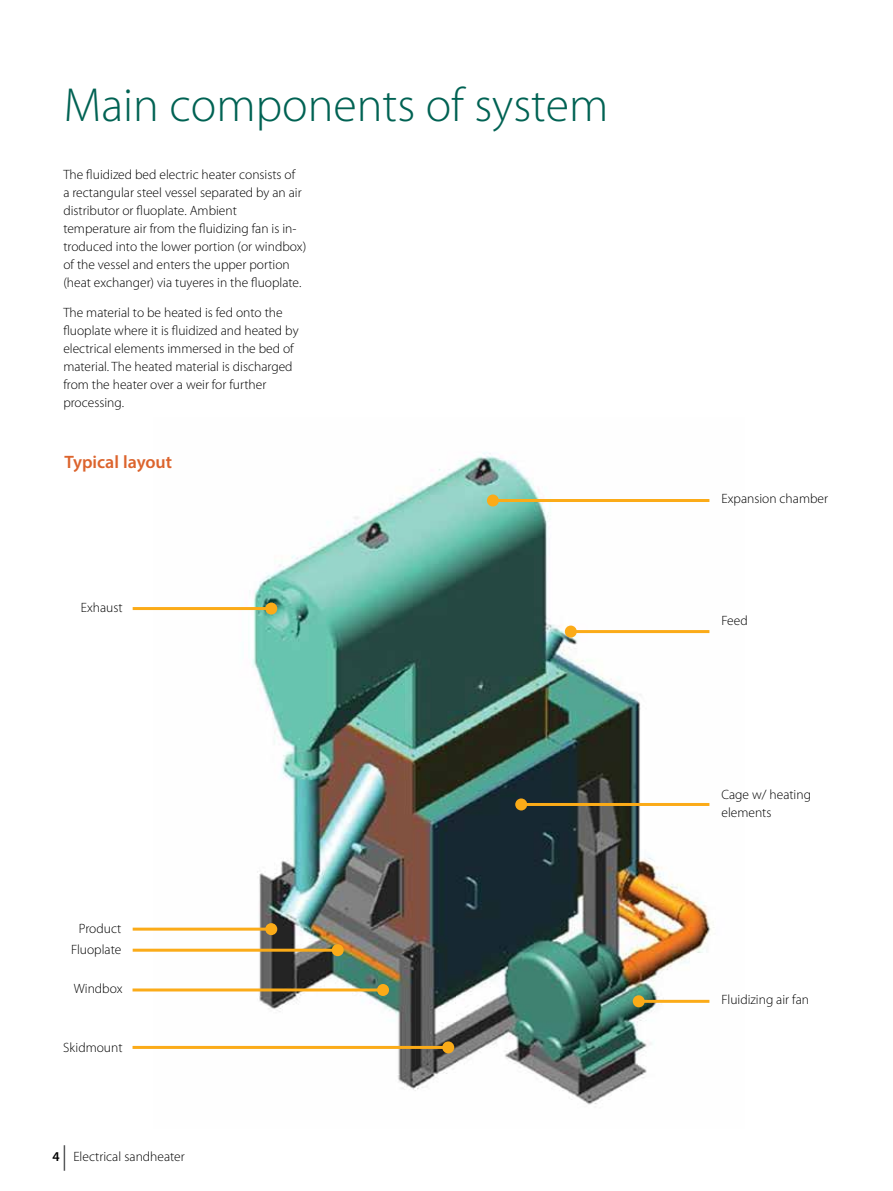
<style>
.page{position:relative;width:893px;height:1191px;background:#fff}
.page>*{position:absolute;margin:0;border:0;box-sizing:border-box;transform-origin:0 0}
.t1{font:300 48px "Myriad Pro";color:#006253}
.t2{font:600 18px "Myriad Pro";color:#dc642d}
.t3{font:300 13.5px/18px "Myriad Pro";color:#000}
.s1{font-weight:600}
</style>
<div class="page">
<svg style="left:64px;top:1145px;width:1px;height:25px"></svg>
<img style="left:154px;top:452px;width:560px;height:653px">
<hr style="left:493px;top:499px;width:216px;height:3px;background:#fbab18">
<div style="left:487px;top:494px;width:12px;height:12px;background:#fbab18;border-radius:50%"></div>
<hr style="left:571px;top:630px;width:138px;height:3px;background:#fbab18">
<div style="left:565px;top:625px;width:12px;height:12px;background:#fbab18;border-radius:50%"></div>
<hr style="left:521px;top:803px;width:188px;height:3px;background:#fbab18">
<div style="left:515px;top:798px;width:12px;height:12px;background:#fbab18;border-radius:50%"></div>
<hr style="left:639px;top:999px;width:70px;height:3px;background:#fbab18">
<div style="left:633px;top:995px;width:12px;height:12px;background:#fbab18;border-radius:50%"></div>
<hr style="left:133px;top:607px;width:138px;height:3px;background:#fbab18">
<div style="left:265px;top:602px;width:12px;height:12px;background:#fbab18;border-radius:50%"></div>
<hr style="left:133px;top:927px;width:138px;height:3px;background:#fbab18">
<div style="left:265px;top:923px;width:12px;height:12px;background:#fbab18;border-radius:50%"></div>
<hr style="left:133px;top:948px;width:205px;height:3px;background:#fbab18">
<div style="left:332px;top:944px;width:12px;height:12px;background:#fbab18;border-radius:50%"></div>
<hr style="left:133px;top:988px;width:250px;height:3px;background:#fbab18">
<div style="left:377px;top:984px;width:12px;height:12px;background:#fbab18;border-radius:50%"></div>
<hr style="left:133px;top:1046px;width:315px;height:3px;background:#fbab18">
<div style="left:442px;top:1041px;width:12px;height:12px;background:#fbab18;border-radius:50%"></div>
<h1 class="t1" style="left:64px;top:78px;width:546px">Main components of system</h1>
<p class="t3" style="left:63px;top:165px;width:244px">The fluidized bed electric heater consists of<br>a rectangular steel vessel separated by an air distributor or fluoplate. Ambient temperature air from the fluidizing fan is in&shy;troduced into the lower portion (or windbox) of the vessel and enters the upper portion (heat exchanger) via tuyeres in the fluoplate.</p>
<p class="t3" style="left:63px;top:304px;width:237px">The material to be heated is fed onto the fluoplate where it is fluidized and heated by electrical elements immersed in the bed of material. The heated material is discharged from the heater over a weir for further processing.</p>
<h2 class="t2" style="left:64px;top:451px;width:109px">Typical layout</h2>
<p class="t3" style="left:81px;top:599px;width:43px">Exhaust</p>
<p class="t3" style="left:71px;top:918px;width:52px;line-height:20.9px;text-align:center">Product<br>Fluoplate</p>
<p class="t3" style="left:74px;top:979px;width:50px">Windbox</p>
<p class="t3" style="left:63px;top:1038px;width:61px">Skidmount</p>
<p class="t3" style="left:53px;top:1147px;width:134px"><span class="s1">4</span> Electrical sandheater</p>
<p class="t3" style="left:721px;top:490px;width:108px">Expansion chamber</p>
<p class="t3" style="left:721px;top:611px;width:28px">Feed</p>
<p class="t3" style="left:721px;top:785px;width:91px">Cage w/ heating elements</p>
<p class="t3" style="left:721px;top:990px;width:89px">Fluidizing air fan</p>
</div>
